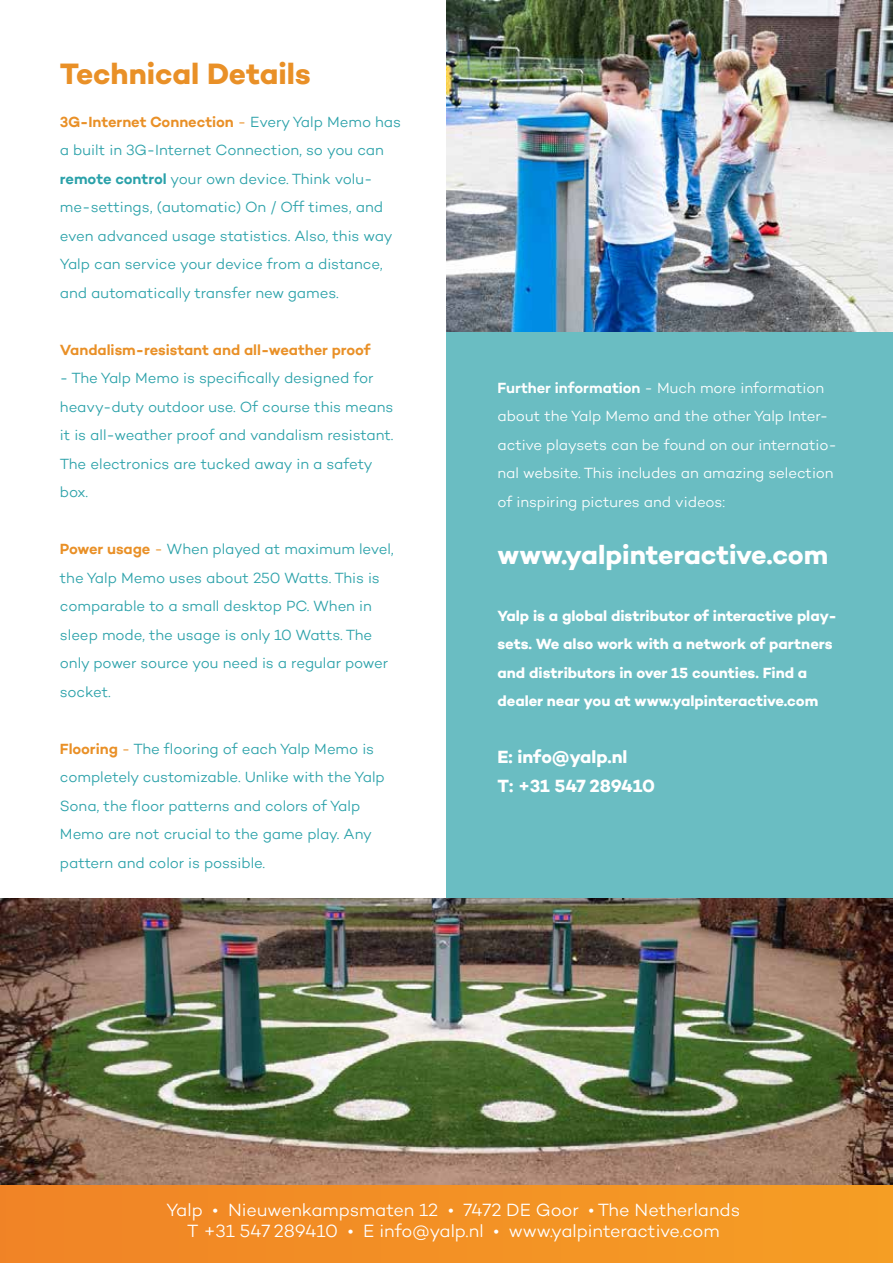
<style>
.page{position:relative;width:893px;height:1263px;background:#fff}
.page>*{position:absolute;margin:0;border:0;box-sizing:border-box;transform-origin:0 0}
.t1{font:700 30px "Campton";color:#e99027}
.t2{font:700 27px "Campton";letter-spacing:-.005em;color:#fff}
.t3{font:300 18px/21.6px "Campton";letter-spacing:-.005em;color:#fff;text-align:center}
.t4{font:700 18px/28.5px "Campton";color:#fff}
.t5{font:300 15px/28.5px "Campton";letter-spacing:-.005em;color:#2aa1a9}
.t6{font:300 15px/28.5px "Campton";letter-spacing:-.005em;color:#fff}
.t7{font:700 15px/28.5px "Campton";letter-spacing:-.005em;color:#fff}
.t8{font:600 15px "Campton";letter-spacing:-.005em;color:#e99027}
.s1{font-weight:600;color:#e99027}
.s2{color:#e99027}
.s3{font-weight:600}
</style>
<div class="page">
<div style="left:446px;top:0;width:447px;height:1263px;background:#6abdc2"></div>
<div style="left:0;top:1184px;width:893px;height:79px;background:#f39125"></div>
<img style="left:0;top:898px;width:893px;height:286px">
<img style="left:446px;top:0;width:447px;height:332px">
<h1 class="t1" style="left:60px;top:54px;width:252px">Technical Details</h1>
<p class="t5" style="left:60px;top:107px;width:343px"><span class="s1">3G-Internet Connection</span> <span class="s2">-</span> Every Yalp Memo has a built in 3G-Internet Connection, so you can <span class="s3">remote control</span> your own device. Think volu&shy;me-settings, (automatic) On / Off times, and even advanced usage statistics. Also, this way Yalp can service your device from a distance, and automatically transfer new games.</p>
<p class="t8" style="left:60px;top:340px;width:312px">Vandalism-resistant and all-weather proof</p>
<p class="t5" style="left:60px;top:364px;width:335px">- The Yalp Memo is specifically designed for heavy-duty outdoor use. Of course this means it is all-weather proof and vandalism resistant.<br>The electronics are tucked away in a safety box.</p>
<p class="t5" style="left:60px;top:535px;width:335px"><span class="s1">Power usage</span> <span class="s2">-</span> When played at maximum level, the Yalp Memo uses about 250 Watts. This is comparable to a small desktop PC. When in sleep mode, the usage is only 10 Watts. The only power source you need is a regular power socket.</p>
<p class="t5" style="left:60px;top:734px;width:326px"><span class="s1">Flooring</span> <span class="s2">-</span> The flooring of each Yalp Memo is completely customizable. Unlike with the Yalp Sona, the floor patterns and colors of Yalp Memo are not crucial to the game play. Any pattern and color is possible.</p>
<p class="t6" style="left:497px;top:373px;width:341px"><span class="s3">Further information</span> - Much more information about the Yalp Memo and the other Yalp Inter&shy;active playsets can be found on our internatio&shy;nal website. This includes an amazing selection of inspiring pictures and videos:</p>
<h2 class="t2" style="left:497px;top:537px;width:332px">www.yalpinteractive.com</h2>
<p class="t7" style="left:497px;top:601px;width:341px">Yalp is a global distributor of interactive play&shy;sets. We also work with a network of partners and distributors in over 15 counties. Find a dealer near you at www.yalpinteractive.com</p>
<p class="t4" style="left:497px;top:742px;width:159px">E: info@yalp.nl<br>T: +31 547 289410</p>
<p class="t3" style="left:167px;top:1198px;width:575px">Yalp • Nieuwenkampsmaten 12 • 7472 DE Goor • The Netherlands<br>T +31 547 289410 • E info@yalp.nl • www.yalpinteractive.com</p>
</div>
